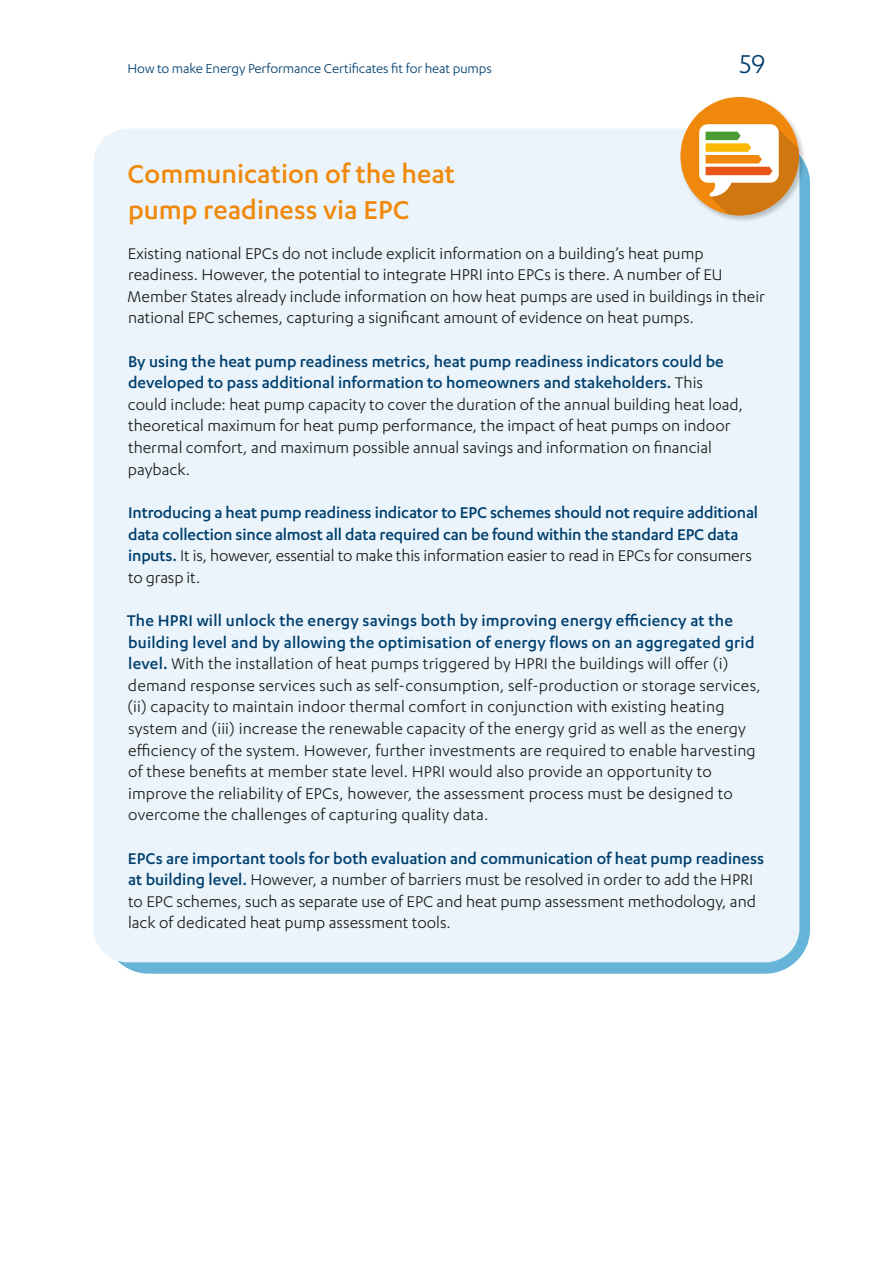
<style>
.page{position:relative;width:893px;height:1263px;background:#fff}
.page>*{position:absolute;margin:0;border:0;box-sizing:border-box;transform-origin:0 0}
.t1{font:500 30px/36px "Karbon";color:#f0890b}
.t2{font:30px "Karbon";color:#003f6e}
.t3{font:18px/21.6px "Karbon";color:#1d1d1b}
.t4{font:500 18px/21.6px "Karbon";letter-spacing:-.01em;color:#003f6e}
.t5{font:15px "Karbon";letter-spacing:-.01em;color:#003f6e}
.s1{font-weight:500;color:#003f6e}
.s2{font-weight:400;color:#1d1d1b}
</style>
<div class="page">
<div style="left:104px;top:139px;width:706px;height:835px;background:#66b5d8;border-radius:45px"></div>
<div style="left:94px;top:129px;width:705px;height:833px;background:#eaf4fa;border-radius:34px"></div>
<div style="left:680px;top:96px;width:126px;height:127px;background:#1d1d1b;opacity:.25"></div>
<div style="left:680px;top:97px;width:119px;height:118px;background:#f0890b;border-radius:50%"></div>
<svg style="left:699px;top:116px;width:100px;height:99px"></svg>
<p class="t5" style="left:128px;top:60px;width:366px">How to make Energy Performance Certificates fit for heat pumps</p>
<h1 class="t2" style="left:740px;top:47px;width:27px">59</h1>
<h1 class="t1" style="left:128px;top:155px;width:329px">Communication of the heat pump readiness via EPC</h1>
<p class="t3" style="left:128px;top:242px;width:639px">Existing national EPCs do not include explicit information on a building’s heat pump readiness. However, the potential to integrate HPRI into EPCs is there. A number of EU Member States already include information on how heat pumps are used in buildings in their national EPC schemes, capturing a significant amount of evidence on heat pumps.</p>
<p class="t3" style="left:128px;top:350px;width:616px"><span class="s1">By using the heat pump readiness metrics, heat pump readiness indicators could be developed to pass additional information to homeowners and stakeholders.</span> This could include: heat pump capacity to cover the duration of the annual building heat load, theoretical maximum for heat pump performance, the impact of heat pumps on indoor thermal comfort, and maximum possible annual savings and information on financial payback.</p>
<p class="t4" style="left:128px;top:501px;width:632px">Introducing a heat pump readiness indicator to EPC schemes should not require additional data collection since almost all data required can be found within the standard EPC data inputs. <span class="s2">It is, however, essential to make this information easier to read in EPCs for consumers to grasp it.</span></p>
<p class="t3" style="left:127px;top:609px;width:636px"><span class="s1">The HPRI will unlock the energy savings both by improving energy efficiency at the building level and by allowing the optimisation of energy flows on an aggregated grid level.</span> With the installation of heat pumps triggered by HPRI the buildings will offer (i) demand response services such as self-consumption, self-production or storage services, (ii) capacity to maintain indoor thermal comfort in conjunction with existing heating system and (iii) increase the renewable capacity of the energy grid as well as the energy efficiency of the system. However, further investments are required to enable harvesting of these benefits at member state level. HPRI would also provide an opportunity to improve the reliability of EPCs, however, the assessment process must be designed to overcome the challenges of capturing quality data.</p>
<p class="t3" style="left:128px;top:847px;width:638px"><span class="s1">EPCs are important tools for both evaluation and communication of heat pump readiness at building level.</span> However, a number of barriers must be resolved in order to add the HPRI to EPC schemes, such as separate use of EPC and heat pump assessment methodology, and lack of dedicated heat pump assessment tools.</p>
</div>
